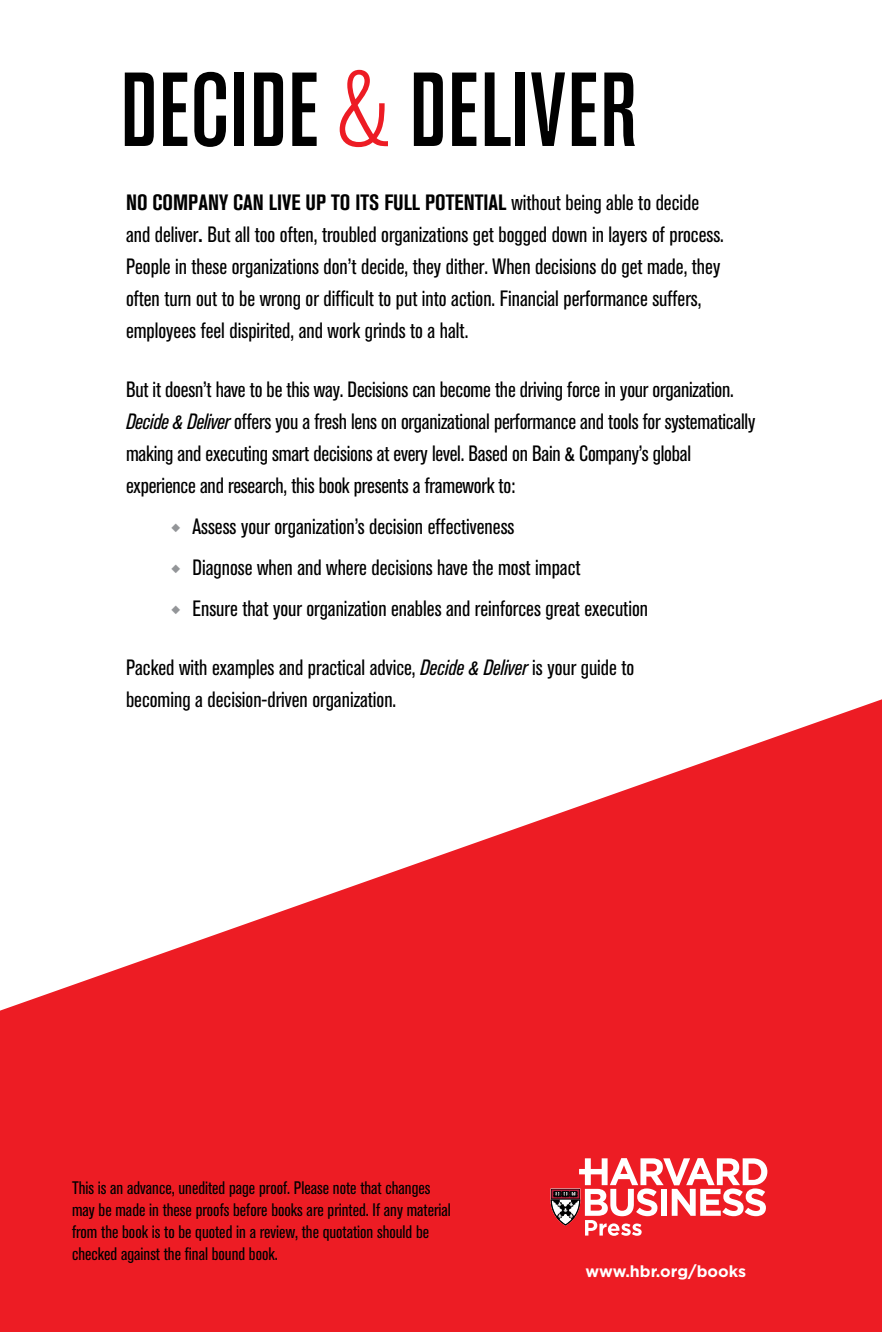
<style>
.page{position:relative;width:882px;height:1332px;background:#fff}
.page>*{position:absolute;margin:0;border:0;box-sizing:border-box;transform-origin:0 0}
.t1{font:500 condensed 104px "Akzidenz Grotesk BE";letter-spacing:.01em;color:#000}
.t2{font:condensed 22px/32px "Akzidenz Grotesk BQ";color:#000}
.t3{font:condensed 18px/22px "Akzidenz Grotesk BQ";color:#000}
.t4{font:700 16px "Gotham";color:#fff}
.s1{font-weight:300;font-size:124.8px;color:#ed1c24}
.s2{font-weight:700}
.s3{font-style:italic}
.s4{color:#939598}
</style>
<div class="page">
<svg style="left:0;top:699px;width:882px;height:633px;fill:#ed1c24"></svg>
<svg style="left:551px;top:1158px;width:216px;height:78px"></svg>
<h1 class="t1" style="left:121px;top:53px;width:518px">DECIDE <span class="s1">&amp;</span> DELIVER</h1>
<p class="t2" style="left:126px;top:187px;width:600px"><span class="s2">NO COMPANY CAN LIVE UP TO ITS FULL POTENTIAL</span> without being able to decide and deliver<span class="s2">.</span> But all too often, troubled organizations get bogged down in layers of process.<br>People in these organizations don’t decide, they dither. When decisions do get made, they often turn out to be wrong or difficult to put into action. Financial performance suffers, employees feel dispirited, and work grinds to a halt.</p>
<p class="t2" style="left:126px;top:374px;width:631px">But it doesn’t have to be this way. Decisions can become the driving force in your organization.<br><span class="s3">Decide &amp; Deliver</span> offers you a fresh lens on organizational performance and tools for systematically making and executing smart decisions at every level. Based on Bain &amp; Company’s global experience and research, this book presents a framework to:</p>
<p class="t2" style="left:171px;top:511px;width:345px"><span class="s4">◆</span> Assess your organization’s decision effectiveness</p>
<p class="t2" style="left:171px;top:552px;width:411px"><span class="s4">◆</span> Diagnose when and where decisions have the most impact</p>
<p class="t2" style="left:171px;top:593px;width:479px"><span class="s4">◆</span> Ensure that your organization enables and reinforces great execution</p>
<p class="t2" style="left:126px;top:652px;width:510px">Packed with examples and practical advice, <span class="s3">Decide &amp; Deliver</span> is your guide to becoming a decision-driven organization.</p>
<p class="t3" style="left:72px;top:1177px;width:380px">This is an advance, unedited page proof. Please note that changes may be made in these proofs before books are printed. If any material from the book is to be quoted in a review, the quotation should be checked against the final bound book.</p>
<p class="t4" style="left:586px;top:1262px;width:162px">www.hbr.org/books</p>
</div>
